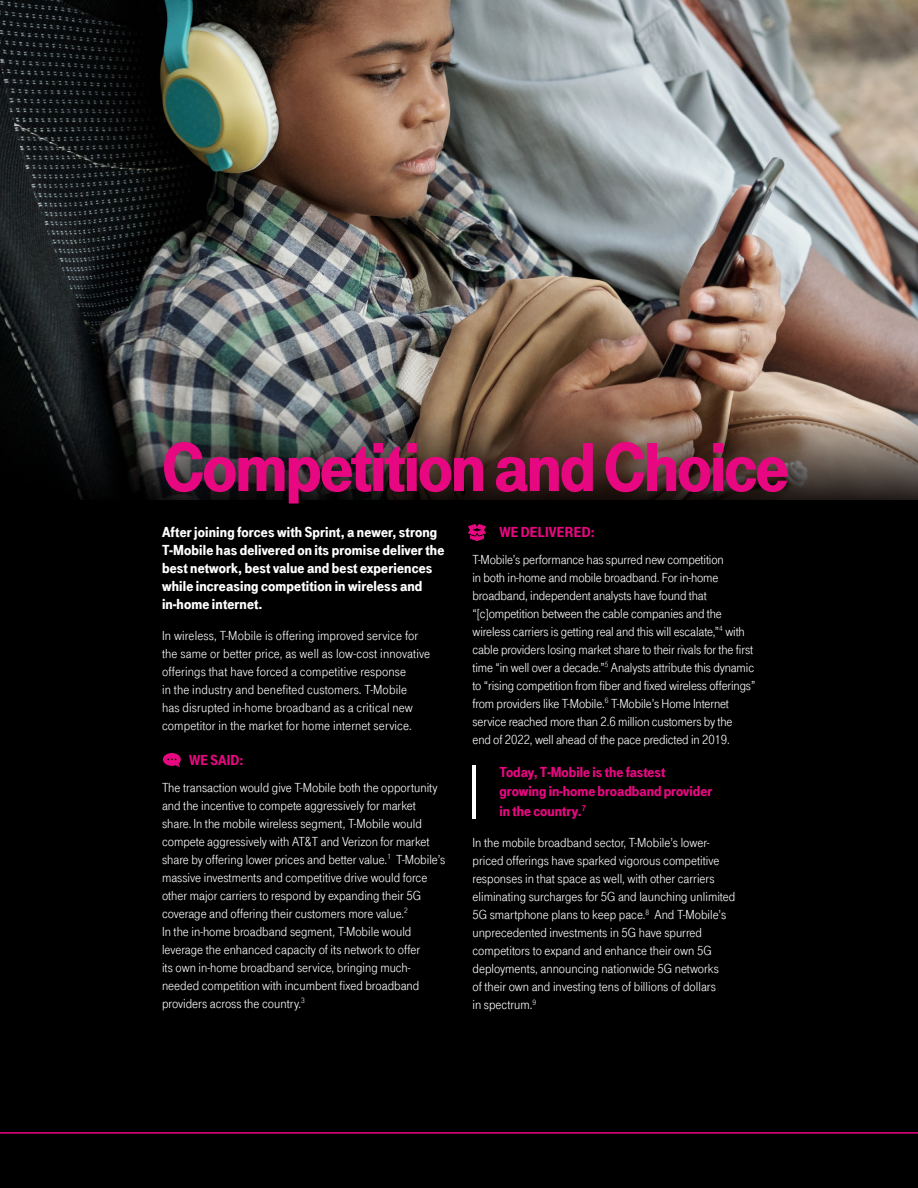
<style>
.page{position:relative;width:918px;height:1188px;background:#000}
.page>*{position:absolute;margin:0;border:0;box-sizing:border-box;transform-origin:0 0}
.t1{font:72px "Tele Grotesk Ultr";letter-spacing:-.025em;color:#e70881}
.Body_Copy{font:15px/18px "Tele Grotesk Ultr";letter-spacing:.01em;color:#fff}
.Body_Copy-2{font:15px/19.5px "Tele Grotesk Ultr";color:#e70881}
.Body_Copy-3{font:13.5px/18px "Tele Grotesk Norm";color:#fff}
</style>
<div class="page">
<img style="left:0;top:0;width:918px;height:397px">
<img style="left:23px;top:397px;width:895px;height:103px">
<hr style="left:0;top:1132px;width:918px;height:2px;background:#e70881">
<svg style="left:163px;top:753px;width:18px;height:14px"></svg>
<svg style="left:468px;top:524px;width:18px;height:17px"></svg>
<hr style="left:472px;top:765px;width:4px;height:54px;background:#fff">
<h1 class="t1" style="left:162px;top:427px;width:629px">Competition and Choice</h1>
<p class="Body_Copy" style="left:162px;top:523px;width:284px">After joining forces with Sprint, a newer, strong T-Mobile has delivered on its promise deliver the best network, best value and best experiences while increasing competition in wireless and in-home internet.</p>
<p class="Body_Copy-3" style="left:162px;top:627px;width:270px">In wireless, T-Mobile is offering improved service for the same or better price, as well as low-cost innovative offerings that have forced a competitive response<br>in the industry and benefited customers. T-Mobile<br>has disrupted in-home broadband as a critical new competitor in the market for home internet service.</p>
<p class="Body_Copy-2" style="left:189px;top:750px;width:56px">WE SAID:</p>
<p class="Body_Copy-3" style="left:162px;top:778px;width:285px">The transaction would give T-Mobile both the opportunity and the incentive to compete aggressively for market share. In the mobile wireless segment, T-Mobile would compete aggressively with AT&amp;T and Verizon for market share by offering lower prices and better value.<sup>1</sup> T-Mobile’s massive investments and competitive drive would force other major carriers to respond by expanding their 5G coverage and offering their customers more value.<sup>2<br></sup>In the in-home broadband segment, T-Mobile would leverage the enhanced capacity of its network to offer<br>its own in-home broadband service, bringing much&shy;needed competition with incumbent fixed broadband providers across the country.<sup>3</sup></p>
<p class="Body_Copy-2" style="left:500px;top:522px;width:97px">WE DELIVERED:</p>
<p class="Body_Copy-3" style="left:472px;top:550px;width:284px">T-Mobile’s performance has spurred new competition<br>in both in-home and mobile broadband. For in-home broadband, independent analysts have found that “[c]ompetition between the cable companies and the wireless carriers is getting real and this will escalate,”<sup>4</sup> with cable providers losing market share to their rivals for the first time “in well over a decade.”<sup>5</sup> Analysts attribute this dynamic to “rising competition from fiber and fixed wireless offerings” from providers like T-Mobile.<sup>6</sup> T-Mobile’s Home Internet service reached more than 2.6 million customers by the<br>end of 2022, well ahead of the pace predicted in 2019.</p>
<p class="Body_Copy-2" style="left:500px;top:762px;width:214px">Today, T-Mobile is the fastest growing in-home broadband provider in the country.<sup>7</sup></p>
<p class="Body_Copy-3" style="left:472px;top:834px;width:264px">In the mobile broadband sector, T-Mobile’s lower&shy;priced offerings have sparked vigorous competitive responses in that space as well, with other carriers eliminating surcharges for 5G and launching unlimited 5G smartphone plans to keep pace.<sup>8</sup> And T-Mobile’s unprecedented investments in 5G have spurred competitors to expand and enhance their own 5G deployments, announcing nationwide 5G networks<br>of their own and investing tens of billions of dollars<br>in spectrum.<sup>9</sup></p>
</div>
